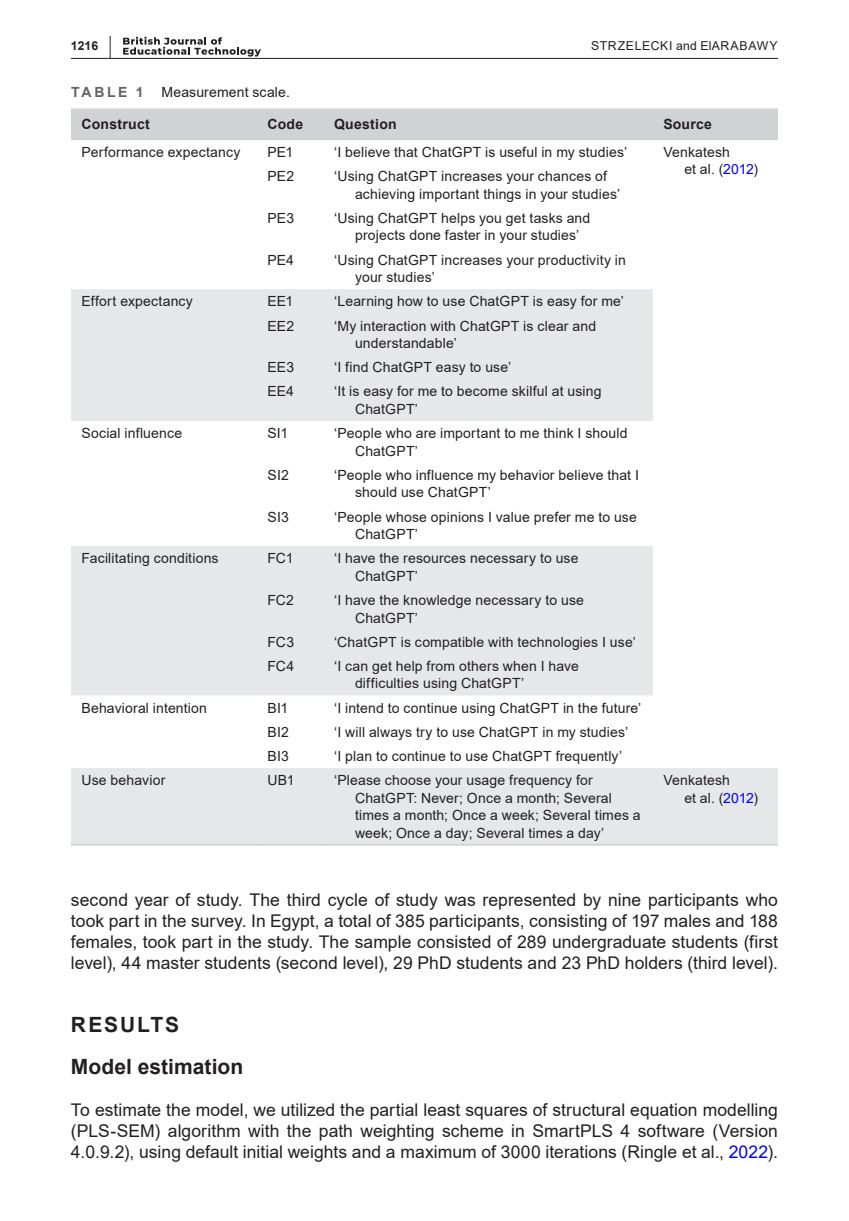
<style>
.page{position:relative;width:849px;height:1221px;background:#fff}
.page>*{position:absolute;margin:0;border:0;box-sizing:border-box;transform-origin:0 0}
.t1{font:700 21px/42px "Arial";letter-spacing:.005em;color:#231f20}
.t2{font:17.5px/21px "Arial";letter-spacing:.005em;color:#231f20;text-align:justify}
.t3{font:14px/17.5px "Arial";letter-spacing:.01em;color:#231f20}
.t4{font:700 14px "Arial";letter-spacing:.015em;color:#231f20}
.t5{font:700 14px "Arial";letter-spacing:.185em;color:#636366}
.t6{font:12.25px "Arial";letter-spacing:.05em;color:#231f20}
.t7{font:700 12.25px "Arial";color:#231f20}
.s1{font-size:23.62px}
.s2{color:#00f}
</style>
<div class="page">
<hr style="left:71px;top:58px;width:706px;height:1px;background:#231f20">
<svg style="left:123px;top:37px;width:138px;height:20px"></svg>
<div style="left:71px;top:108px;width:706px;height:32px;background:#d1d2d4"></div>
<svg style="left:71px;top:289px;width:706px;height:554px;fill:#e6e7e9"></svg>
<hr style="left:71px;top:843px;width:186px;height:2px;background:#d1d2d4">
<hr style="left:257px;top:843px;width:66px;height:2px;background:#d1d2d4">
<hr style="left:323px;top:843px;width:329px;height:2px;background:#d1d2d4">
<hr style="left:652px;top:843px;width:125px;height:2px;background:#d1d2d4">
<p class="t7" style="left:71px;top:37px;width:42px">1216 <span class="s1">|</span></p>
<p class="t6" style="left:591px;top:37px;width:188px">STRZELECKI and ElARABAWY</p>
<p class="t5" style="left:71px;top:82px;width:74px">TABLE 1</p>
<p class="t3" style="left:161px;top:83px;width:130px">Measurement scale.</p>
<p class="t4" style="left:81px;top:115px;width:70px">Construct</p>
<p class="t4" style="left:267px;top:115px;width:37px">Code</p>
<p class="t4" style="left:334px;top:115px;width:64px">Question</p>
<p class="t4" style="left:663px;top:115px;width:50px">Source</p>
<p class="t3" style="left:81px;top:143px;width:160px">Performance expectancy</p>
<p class="t3" style="left:267px;top:143px;width:27px">PE1</p>
<p class="t3" style="left:334px;top:143px;width:294px">‘I believe that ChatGPT is useful in my studies’</p>
<p class="t3" style="left:684px;top:143px;width:75px;text-indent:-21px">Venkatesh<br>et al. (<span class="s2">2012</span>)</p>
<p class="t3" style="left:267px;top:167px;width:28px">PE2</p>
<p class="t3" style="left:355px;top:167px;width:266px;text-indent:-21px">‘Using ChatGPT increases your chances of achieving important things in your studies’</p>
<p class="t3" style="left:267px;top:209px;width:28px">PE3</p>
<p class="t3" style="left:355px;top:209px;width:237px;text-indent:-21px">‘Using ChatGPT helps you get tasks and projects done faster in your studies’</p>
<p class="t3" style="left:267px;top:251px;width:28px">PE4</p>
<p class="t3" style="left:355px;top:251px;width:272px;text-indent:-21px">‘Using ChatGPT increases your productivity in your studies’</p>
<p class="t3" style="left:81px;top:292px;width:113px">Effort expectancy</p>
<p class="t3" style="left:267px;top:292px;width:27px">EE1</p>
<p class="t3" style="left:334px;top:292px;width:291px">‘Learning how to use ChatGPT is easy for me’</p>
<p class="t3" style="left:267px;top:317px;width:28px">EE2</p>
<p class="t3" style="left:355px;top:317px;width:242px;text-indent:-21px">‘My interaction with ChatGPT is clear and understandable’</p>
<p class="t3" style="left:267px;top:358px;width:28px">EE3</p>
<p class="t3" style="left:334px;top:358px;width:178px">‘I find ChatGPT easy to use’</p>
<p class="t3" style="left:267px;top:382px;width:28px">EE4</p>
<p class="t3" style="left:355px;top:382px;width:248px;text-indent:-21px">‘It is easy for me to become skilful at using<br>ChatGPT’</p>
<p class="t3" style="left:81px;top:424px;width:102px">Social influence</p>
<p class="t3" style="left:267px;top:424px;width:22px">SI1</p>
<p class="t3" style="left:355px;top:424px;width:274px;text-indent:-21px">‘People who are important to me think I should<br>ChatGPT’</p>
<p class="t3" style="left:267px;top:466px;width:23px">SI2</p>
<p class="t3" style="left:355px;top:466px;width:285px;text-indent:-21px">‘People who influence my behavior believe that I should use ChatGPT’</p>
<p class="t3" style="left:267px;top:508px;width:23px">SI3</p>
<p class="t3" style="left:355px;top:508px;width:283px;text-indent:-21px">‘People whose opinions I value prefer me to use<br>ChatGPT’</p>
<p class="t3" style="left:81px;top:549px;width:139px">Facilitating conditions</p>
<p class="t3" style="left:267px;top:549px;width:28px">FC1</p>
<p class="t3" style="left:355px;top:549px;width:225px;text-indent:-21px">‘I have the resources necessary to use<br>ChatGPT’</p>
<p class="t3" style="left:267px;top:591px;width:28px">FC2</p>
<p class="t3" style="left:355px;top:591px;width:230px;text-indent:-21px">‘I have the knowledge necessary to use<br>ChatGPT’</p>
<p class="t3" style="left:267px;top:633px;width:28px">FC3</p>
<p class="t3" style="left:334px;top:633px;width:303px">‘ChatGPT is compatible with technologies I use’</p>
<p class="t3" style="left:267px;top:657px;width:28px">FC4</p>
<p class="t3" style="left:355px;top:657px;width:225px;text-indent:-21px">‘I can get help from others when I have difficulties using ChatGPT’</p>
<p class="t3" style="left:81px;top:698px;width:127px">Behavioral intention</p>
<p class="t3" style="left:267px;top:698px;width:22px">BI1</p>
<p class="t3" style="left:334px;top:698px;width:308px">‘I intend to continue using ChatGPT in the future’</p>
<p class="t3" style="left:267px;top:723px;width:23px">BI2</p>
<p class="t3" style="left:334px;top:723px;width:295px">‘I will always try to use ChatGPT in my studies’</p>
<p class="t3" style="left:267px;top:747px;width:23px">BI3</p>
<p class="t3" style="left:334px;top:747px;width:289px">‘I plan to continue to use ChatGPT frequently’</p>
<p class="t3" style="left:81px;top:771px;width:85px">Use behavior</p>
<p class="t3" style="left:267px;top:771px;width:29px">UB1</p>
<p class="t3" style="left:355px;top:771px;width:287px;text-indent:-21px">‘Please choose your usage frequency for ChatGPT: Never; Once a month; Several times a month; Once a week; Several times a week; Once a day; Several times a day’</p>
<p class="t3" style="left:684px;top:771px;width:75px;text-indent:-21px">Venkatesh<br>et al. (<span class="s2">2012</span>)</p>
<p class="t2" style="left:71px;top:889px;width:708px">second year of study. The third cycle of study was represented by nine participants who took part in the survey. In Egypt, a total of 385 participants, consisting of 197 males and 188 females, took part in the study. The sample consisted of 289 undergraduate students (first level), 44 master students (second level), 29 PhD students and 23 PhD holders (third level).</p>
<h1 class="t1" style="left:71px;top:1004px;width:174px">RESULTS<br>Model estimation</h1>
<p class="t2" style="left:71px;top:1099px;width:708px">To estimate the model, we utilized the partial least squares of structural equation modelling (PLS-SEM) algorithm with the path weighting scheme in SmartPLS 4 software (Version 4.0.9.2), using default initial weights and a maximum of 3000 iterations (Ringle et al., <span class="s2">2022</span>).</p>
</div>
